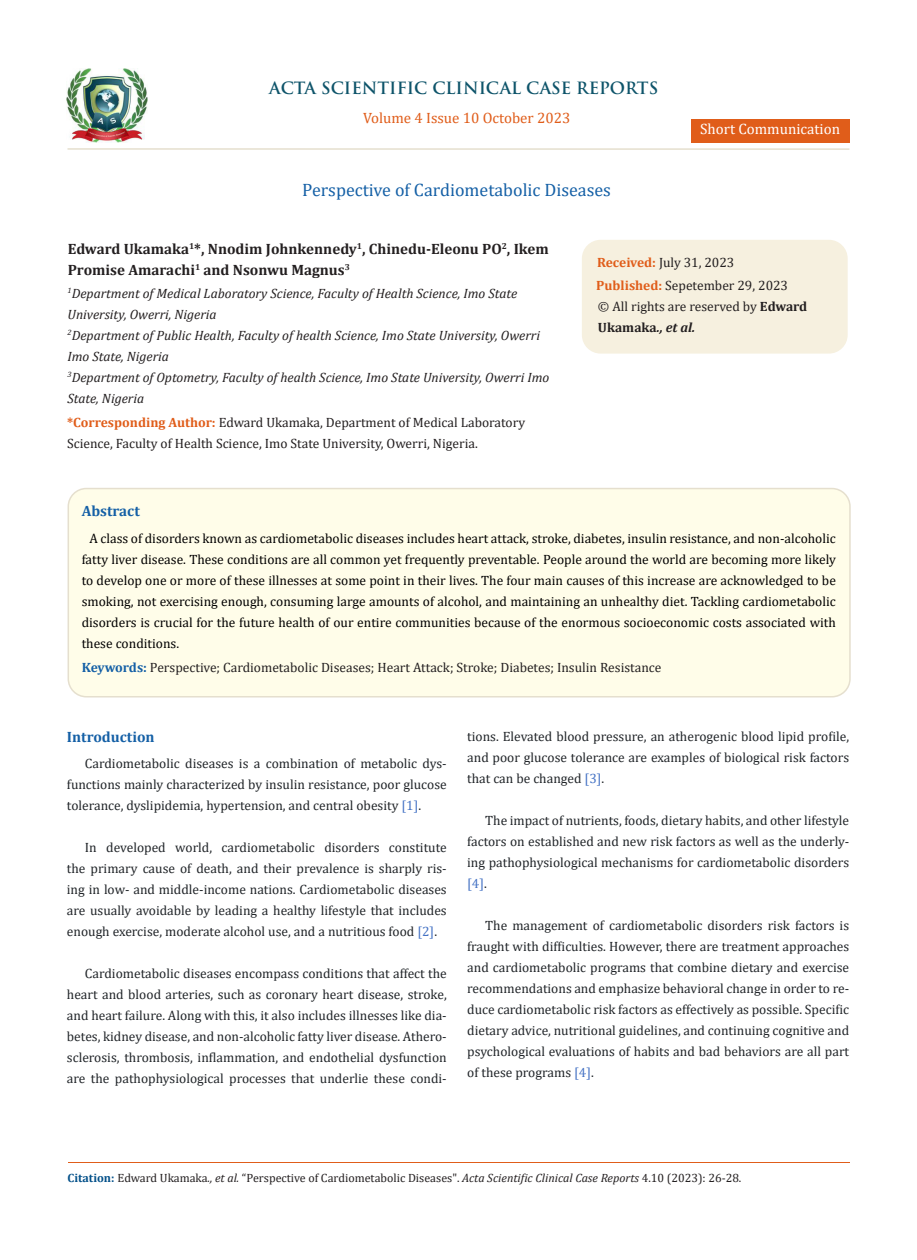
<style>
.page{position:relative;width:917px;height:1260px;background:#fff}
.page>*{position:absolute;margin:0;border:0;box-sizing:border-box;transform-origin:0 0}
.t1{font:18px "Cambria";color:#1560a6}
.t2{font:700 16.5px "Trajan Pro";color:#0e546a}
.t3{font:700 15px/21px "Cambria";color:#231f20}
.t4{font:15px "Cambria";color:#e05d1a}
.t5{font:700 15px "Cambria";color:#1560a6}
.t6{font:15px "Cambria";color:#fff}
.t7{font:13.5px/21px "Cambria";color:#212529;text-align:justify}
.t8{font:13.5px/21px "Cambria";color:#000;text-align:justify}
.t9{font:13.5px/21px "Cambria";color:#231f20}
.t10{font:italic 13.5px/21px "Cambria";color:#231f20}
.t11{font:12px "Cambria";color:#231f20}
.s1{font-weight:700;color:#e05d1a}
.s2{font-weight:700}
.s3{font-weight:700;font-style:italic}
.s4{font-weight:700;color:#1560a6}
.s5{color:#4472c4}
.s6{font-weight:700;color:#035089}
.s7{font-style:italic}
</style>
<div class="page">
<img style="left:67px;top:68px;width:80px;height:74px">
<div style="left:690px;top:119px;width:159px;height:23px;background:#e05d1a"></div>
<div style="left:582px;top:241px;width:264px;height:112px;background:#f6f0df;border-radius:18px"></div>
<div style="left:582px;top:240px;width:265px;height:114px;border:2px solid #f6f0df;border-radius:18px"></div>
<div style="left:68px;top:489px;width:782px;height:208px;background:#fffde9;border-radius:18px"></div>
<div style="left:68px;top:488px;width:782px;height:210px;border:2px solid #e5dfce;border-radius:18px"></div>
<hr style="left:68px;top:1163px;width:781px;height:1px;background:#e05d1a">
<hr style="left:67px;top:148px;width:782px;height:2px;background:#e5dfce">
<p class="t2" style="left:269px;top:77px;width:390px">ACTA SCIENTIFIC CLINICAL CASE REPORTS</p>
<p class="t4" style="left:363px;top:109px;width:209px">Volume 4 Issue 10 October 2023</p>
<p class="t1" style="left:302px;top:180px;width:310px">Perspective of Cardiometabolic Diseases</p>
<p class="t6" style="left:700px;top:120px;width:141px">Short Communication</p>
<p class="t3" style="left:68px;top:238px;width:482px">Edward Ukamaka<sup>1</sup>*, Nnodim Johnkennedy<sup>1</sup>, Chinedu-Eleonu PO<sup>2</sup>, Ikem<br>Promise Amarachi<sup>1</sup> and Nsonwu Magnus<sup>3</sup></p>
<p class="t10" style="left:67px;top:282px;width:451px"><sup>1</sup>Department of Medical Laboratory Science, Faculty of Health Science, Imo State<br>University, Owerri, Nigeria</p>
<p class="t10" style="left:67px;top:324px;width:474px"><sup>2</sup>Department of Public Health, Faculty of health Science, Imo State University, Owerri<br>Imo State, Nigeria</p>
<p class="t10" style="left:67px;top:366px;width:483px"><sup>3</sup>Department of Optometry, Faculty of health Science, Imo State University, Owerri Imo<br>State, Nigeria</p>
<p class="t9" style="left:67px;top:412px;width:459px"><span class="s1">*Corresponding Author:</span> Edward Ukamaka, Department of Medical Laboratory<br>Science, Faculty of Health Science, Imo State University, Owerri, Nigeria.</p>
<p class="t5" style="left:82px;top:500px;width:60px">Abstract</p>
<p class="t9" style="left:597px;top:252px;width:139px"><span class="s1">Received:</span> July 31, 2023</p>
<p class="t9" style="left:596px;top:274px;width:193px"><span class="s1">Published:</span> Sepetember 29, 2023</p>
<p class="t9" style="left:598px;top:296px;width:211px">© All rights are reserved by <span class="s2">Edward<br>Ukamaka</span><span class="s3">., et al.</span></p>
<p class="t8" style="left:82px;top:528px;width:755px;text-indent:8px">A class of disorders known as cardiometabolic diseases includes heart attack, stroke, diabetes, insulin resistance, and non-alcoholic fatty liver disease. These conditions are all common yet frequently preventable. People around the world are becoming more likely to develop one or more of these illnesses at some point in their lives. The four main causes of this increase are acknowledged to be smoking, not exercising enough, consuming large amounts of alcohol, and maintaining an unhealthy diet. Tackling cardiometabolic disorders is crucial for the future health of our entire communities because of the enormous socioeconomic costs associated with these conditions.</p>
<p class="t9" style="left:82px;top:657px;width:581px"><span class="s4">Keywords:</span> Perspective; Cardiometabolic Diseases; Heart Attack; Stroke; Diabetes; Insulin Resistance</p>
<p class="t5" style="left:67px;top:726px;width:89px">Introduction</p>
<p class="t7" style="left:67px;top:753px;width:381px;text-indent:18px">Cardiometabolic diseases is a combination of metabolic dys&shy;functions mainly characterized by insulin resistance, poor glucose tolerance, dyslipidemia, hypertension, and central obesity <span class="s5">[1]</span>.</p>
<p class="t7" style="left:67px;top:837px;width:381px;text-indent:18px">In developed world, cardiometabolic disorders constitute the primary cause of death, and their prevalence is sharply ris&shy;ing in low- and middle-income nations. Cardiometabolic diseases are usually avoidable by leading a healthy lifestyle that includes enough exercise, moderate alcohol use, and a nutritious food <span class="s5">[2]</span>.</p>
<p class="t7" style="left:67px;top:963px;width:381px;text-indent:18px">Cardiometabolic diseases encompass conditions that affect the heart and blood arteries, such as coronary heart disease, stroke, and heart failure. Along with this, it also includes illnesses like dia&shy;betes, kidney disease, and non-alcoholic fatty liver disease. Athero&shy;sclerosis, thrombosis, inflammation, and endothelial dysfunction are the pathophysiological processes that underlie these condi-</p>
<p class="t7" style="left:467px;top:726px;width:383px">tions. Elevated blood pressure, an atherogenic blood lipid profile, and poor glucose tolerance are examples of biological risk factors that can be changed <span class="s5">[3]</span>.</p>
<p class="t7" style="left:467px;top:810px;width:383px;text-indent:18px">The impact of nutrients, foods, dietary habits, and other lifestyle factors on established and new risk factors as well as the underly&shy;ing pathophysiological mechanisms for cardiometabolic disorders <span class="s5">[4]</span>.</p>
<p class="t7" style="left:467px;top:915px;width:383px;text-indent:18px">The management of cardiometabolic disorders risk factors is fraught with difficulties. However, there are treatment approaches and cardiometabolic programs that combine dietary and exercise recommendations and emphasize behavioral change in order to re&shy;duce cardiometabolic risk factors as effectively as possible. Specific dietary advice, nutritional guidelines, and continuing cognitive and psychological evaluations of habits and bad behaviors are all part of these programs <span class="s5">[4]</span>.</p>
<p class="t11" style="left:68px;top:1171px;width:675px"><span class="s6">Citation:</span> Edward Ukamaka<span class="s7">., et al.</span> “Perspective of Cardiometabolic Diseases". <span class="s7">Acta Scientific Clinical Case Reports</span> 4.10 (2023): 26-28.</p>
</div>
